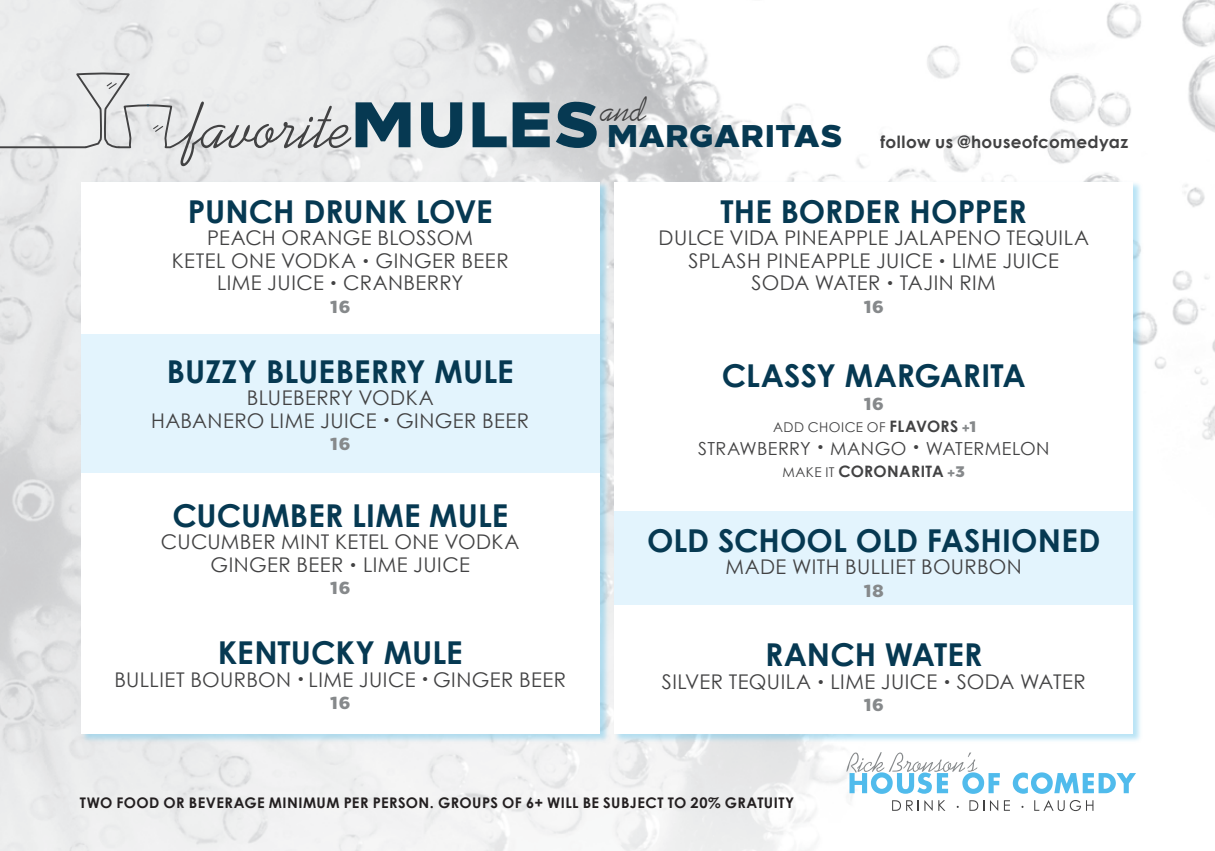
<style>
.page{position:relative;width:1215px;height:851px;background:#fff}
.page>*{position:absolute;margin:0;border:0;box-sizing:border-box;transform-origin:0 0}
.t1{font:34.43px "Kaufmann";color:#424243}
.t2{font:700 31.5px "Century Gothic";color:#063952}
.t3{font:20.25px/22.5px "Century Gothic";letter-spacing:.02em;color:#424243;text-align:center}
.t4{font:18px "Century Gothic";letter-spacing:.025em;color:#424243}
.t5{font:800 18px "Loew";letter-spacing:.05em;color:#86898b}
.t6{font:700 16.88px "Century Gothic";letter-spacing:.02em;color:#424243}
.t7{font:700 15.75px "Century Gothic";letter-spacing:.015em;color:#424243}
.t8{font:700 14.62px "Century Gothic";letter-spacing:.03em;color:#231f20}
.t9{font:13.5px "Century Gothic";letter-spacing:.035em;color:#424243}
.s1{font-family:"Kaufmann";font-weight:400;font-size:63.45px}
.s2{font-family:"Loew";font-weight:800;font-size:64.12px;color:#063952}
.s3{font-family:"Loew";font-weight:800;font-size:31.28px;color:#063952}
.s4{font-size:13.5px}
.s5{font-weight:700;font-size:15.75px}
.s6{font-family:"Loew";font-weight:800;color:#86898b}
.s7{font-family:"Loew";font-weight:800;font-size:15.75px;color:#86898b}
.s8{font-weight:400;font-size:13.5px}
.s9{font-family:"Loew";font-weight:800;font-size:13.5px;color:#86898b}
</style>
<div class="page">
<img style="left:0;top:0;width:1215px;height:850px">
<img style="left:4px;top:105px;width:534px;height:714px">
<img style="left:538px;top:105px;width:677px;height:714px">
<div style="left:81px;top:182px;width:518px;height:551px;background:#fff"></div>
<div style="left:615px;top:181px;width:518px;height:552px;background:#fff"></div>
<hr style="left:0;top:146px;width:86px;height:2px;background:#424243">
<svg style="left:75px;top:72px;width:118px;height:91px;background:#dcdddd"></svg>
<svg style="left:1013px;top:772px;width:123px;height:21px"></svg>
<svg style="left:847px;top:752px;width:153px;height:41px"></svg>
<svg style="left:892px;top:800px;width:53px;height:10px"></svg>
<svg style="left:969px;top:800px;width:15px;height:10px"></svg>
<svg style="left:990px;top:800px;width:8px;height:10px"></svg>
<svg style="left:1004px;top:800px;width:6px;height:10px"></svg>
<svg style="left:1034px;top:800px;width:59px;height:11px"></svg>
<div style="left:81px;top:333px;width:518px;height:139px;background:#e3f4fd"></div>
<div style="left:615px;top:511px;width:518px;height:94px;background:#e3f4fd"></div>
<h1 class="t1" style="left:602px;top:96px;width:47px">and</h1>
<p class="t6" style="left:188px;top:135px;width:942px"><span class="s1">favorite</span><span class="s2">MULES</span> <span class="s3">MARGARITAS</span> follow us @houseofcomedyaz</p>
<h2 class="t2" style="left:188px;top:199px;width:306px">PUNCH DRUNK LOVE</h2>
<p class="t3" style="left:172px;top:227px;width:338px">PEACH ORANGE BLOSSOM<br>KETEL ONE VODKA <span class="s4">ï</span> GINGER BEER<br>LIME JUICE <span class="s4">ï</span> CRANBERRY</p>
<p class="t5" style="left:330px;top:298px;width:21px">16</p>
<h2 class="t2" style="left:167px;top:359px;width:348px">BUZZY BLUEBERRY MULE</h2>
<p class="t3" style="left:151px;top:387px;width:379px">BLUEBERRY VODKA<br>HABANERO LIME JUICE <span class="s4">ï</span> GINGER BEER</p>
<p class="t5" style="left:330px;top:435px;width:21px">16</p>
<h2 class="t2" style="left:172px;top:503px;width:337px">CUCUMBER LIME MULE</h2>
<p class="t3" style="left:161px;top:531px;width:360px">CUCUMBER MINT KETEL ONE VODKA<br>GINGER BEER <span class="s4">ï</span> LIME JUICE</p>
<p class="t5" style="left:330px;top:579px;width:21px">16</p>
<h2 class="t2" style="left:218px;top:640px;width:246px">KENTUCKY MULE</h2>
<p class="t3" style="left:114px;top:668px;width:453px">BULLIET BOURBON <span class="s4">ï</span> LIME JUICE <span class="s4">ï</span> GINGER BEER</p>
<p class="t5" style="left:330px;top:694px;width:21px">16</p>
<h2 class="t2" style="left:721px;top:199px;width:308px">THE BORDER HOPPER</h2>
<p class="t3" style="left:659px;top:227px;width:432px">DULCE VIDA PINEAPPLE JALAPENO TEQUILA<br>SPLASH PINEAPPLE JUICE <span class="s4">ï</span> LIME JUICE<br>SODA WATER <span class="s4">ï</span> TAJIN RIM</p>
<p class="t5" style="left:864px;top:298px;width:21px">16</p>
<h2 class="t2" style="left:722px;top:363px;width:305px">CLASSY MARGARITA</h2>
<p class="t5" style="left:864px;top:395px;width:21px">16</p>
<p class="t9" style="left:773px;top:419px;width:204px">ADD CHOICE OF <span class="s5">FLAVORS</span> <span class="s6">+</span><span class="s7">1</span></p>
<p class="t4" style="left:698px;top:438px;width:353px">STRAWBERRY <span class="s4">ï</span> MANGO <span class="s4">ï</span> WATERMELON</p>
<p class="t7" style="left:783px;top:465px;width:184px"><span class="s8">MAKE IT</span> CORONARITA <span class="s9">+</span><span class="s6">3</span></p>
<h2 class="t2" style="left:647px;top:528px;width:455px">OLD SCHOOL OLD FASHIONED</h2>
<p class="t3" style="left:726px;top:555px;width:298px">MADE WITH BULLIET BOURBON</p>
<p class="t5" style="left:864px;top:581px;width:22px">18</p>
<h2 class="t2" style="left:765px;top:642px;width:219px">RANCH WATER</h2>
<p class="t3" style="left:662px;top:670px;width:425px">SILVER TEQUILA <span class="s4">ï</span> LIME JUICE <span class="s4">ï</span> SODA WATER</p>
<p class="t5" style="left:864px;top:696px;width:21px">16</p>
<p class="t8" style="left:80px;top:797px;width:716px">TWO FOOD OR BEVERAGE MINIMUM PER PERSON. GROUPS OF 6+ WILL BE SUBJECT TO 20% GRATUITY</p>
</div>
